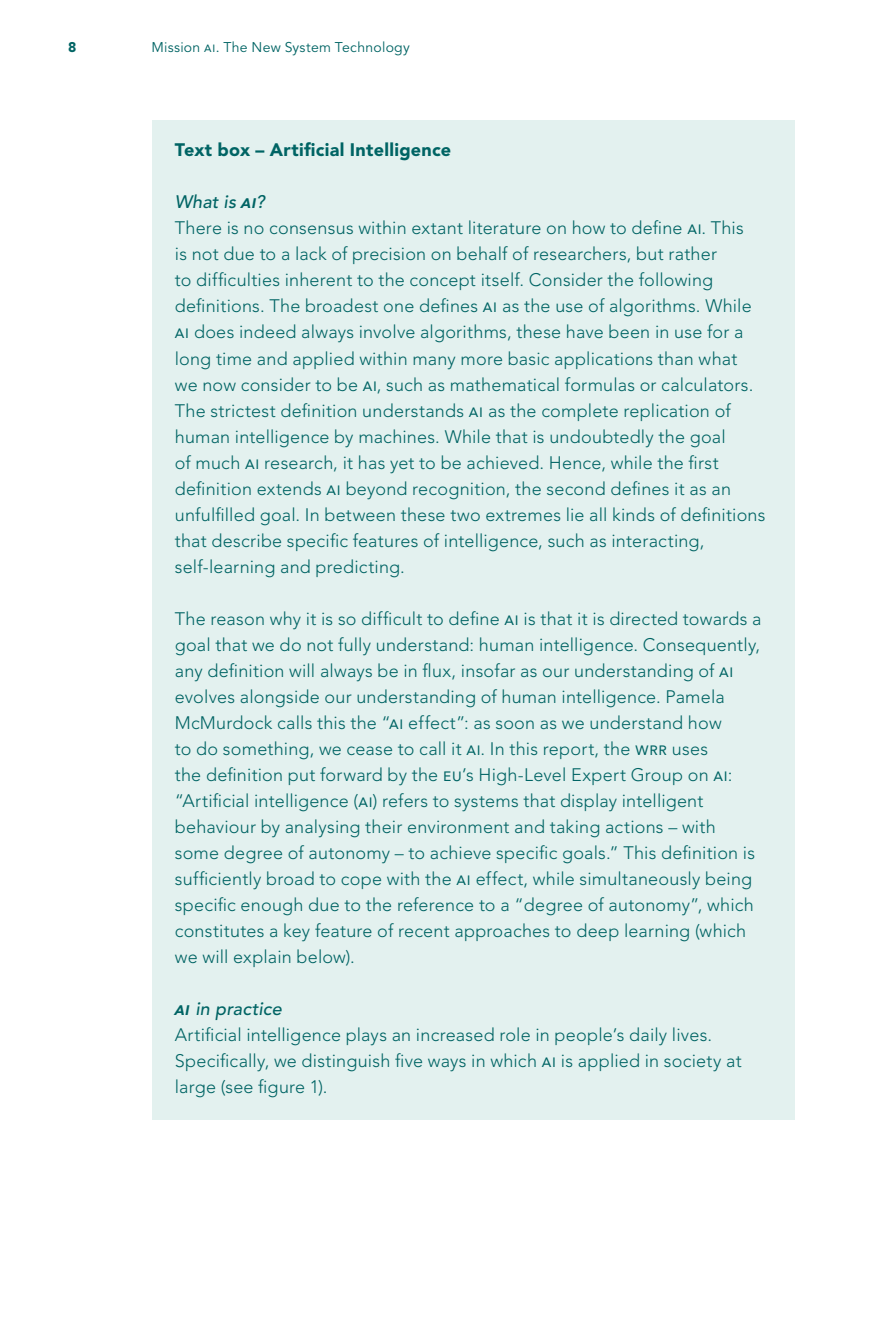
<style>
.page{position:relative;width:885px;height:1327px;background:#fff}
.page>*{position:absolute;margin:0;border:0;box-sizing:border-box;transform-origin:0 0}
.P_Block{font:300 18px/26px "Avenir LT Std";letter-spacing:.01em;color:#006464}
.P_first__Block{font:300 18px/26px "Avenir LT Std";letter-spacing:.01em;color:#006464}
.H_Block{font:900 18px "Avenir LT Std";letter-spacing:.015em;color:#006464}
.H1_Block{font:italic 500 18px "Avenir LT Std";letter-spacing:.015em;color:#006464}
.t1{font:14px "Avenir LT Std";letter-spacing:.02em;color:#006464}
.t2{font:900 14px "Avenir LT Std";color:#006464}
.s1{font-family:"Avenir Next"}
.s2{font-family:"Avenir Next";font-weight:600}
.s3{font-family:"Avenir Next";font-weight:400}
</style>
<div class="page">
<div style="left:152px;top:120px;width:642px;height:63px;background:#e3f1ef"></div>
<div style="left:152px;top:168px;width:642px;height:70px;background:#e3f1ef"></div>
<div style="left:152px;top:205px;width:642px;height:394px;background:#e3f1ef"></div>
<div style="left:152px;top:595px;width:642px;height:394px;background:#e3f1ef"></div>
<div style="left:152px;top:974px;width:642px;height:70px;background:#e3f1ef"></div>
<div style="left:152px;top:1015px;width:642px;height:104px;background:#e3f1ef"></div>
<p class="t2" style="left:68px;top:39px;width:10px">8</p>
<p class="t1" style="left:151px;top:40px;width:260px">Mission <span class="s1">ai</span>. The New System Technology</p>
<p class="H_Block" style="left:175px;top:139px;width:278px">Text box – Artificial Intelligence</p>
<p class="H1_Block" style="left:175px;top:192px;width:92px">What is <span class="s2">ai</span>?</p>
<p class="P_Block" style="left:175px;top:215px;width:592px">There is no consensus within extant literature on how to define <span class="s3">ai</span>. This<br>is not due to a lack of precision on behalf of researchers, but rather<br>to difficulties inherent to the concept itself. Consider the following definitions. The broadest one defines <span class="s3">ai</span> as the use of algorithms. While <span class="s3">ai</span> does indeed always involve algorithms, these have been in use for a long time and applied within many more basic applications than what<br>we now consider to be <span class="s3">ai</span>, such as mathematical formulas or calculators.<br>The strictest definition understands <span class="s3">ai</span> as the complete replication of human intelligence by machines. While that is undoubtedly the goal<br>of much <span class="s3">ai</span> research, it has yet to be achieved. Hence, while the first definition extends <span class="s3">ai</span> beyond recognition, the second defines it as an unfulfilled goal. In between these two extremes lie all kinds of definitions that describe specific features of intelligence, such as interacting, self-learning and predicting.</p>
<p class="P_first__Block" style="left:175px;top:605px;width:588px">The reason why it is so difficult to define <span class="s3">ai</span> is that it is directed towards a goal that we do not fully understand: human intelligence. Consequently, any definition will always be in flux, insofar as our understanding of <span class="s3">ai </span>evolves alongside our understanding of human intelligence. Pamela McMurdock calls this the “<span class="s3">ai</span> effect”: as soon as we understand how<br>to do something, we cease to call it <span class="s3">ai</span>. In this report, the <span class="s3">wrr</span> uses<br>the definition put forward by the <span class="s3">eu</span>’s High-Level Expert Group on <span class="s3">ai</span>: “Artificial intelligence (<span class="s3">ai</span>) refers to systems that display intelligent behaviour by analysing their environment and taking actions – with some degree of autonomy – to achieve specific goals.” This definition is sufficiently broad to cope with the <span class="s3">ai</span> effect, while simultaneously being specific enough due to the reference to a “degree of autonomy”, which constitutes a key feature of recent approaches to deep learning (which we will explain below).</p>
<p class="H1_Block" style="left:175px;top:998px;width:109px"><span class="s2">ai</span> in practice</p>
<p class="P_Block" style="left:175px;top:1021px;width:568px">Artificial intelligence plays an increased role in people’s daily lives.<br>Specifically, we distinguish five ways in which <span class="s3">ai</span> is applied in society at large (see figure 1).</p>
</div>
